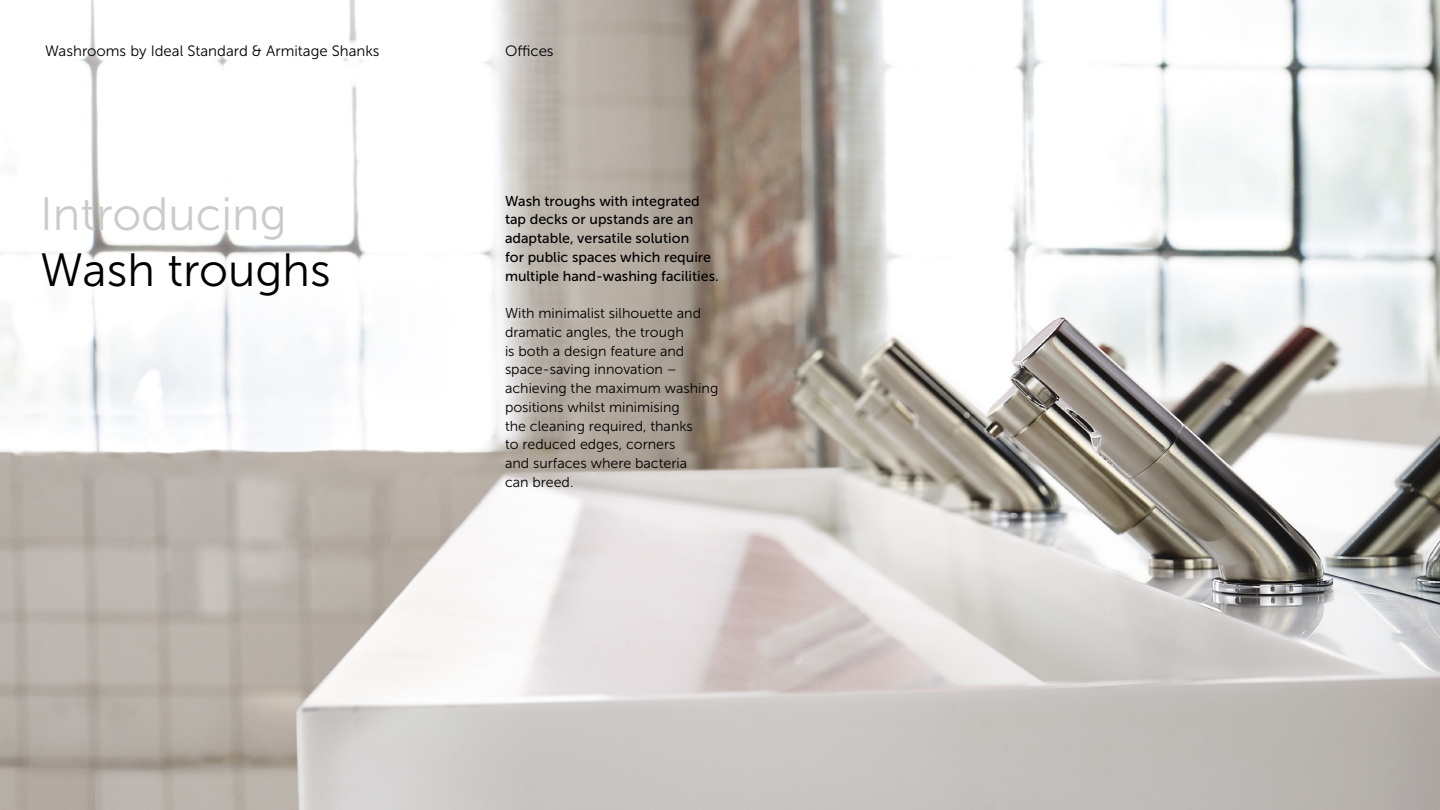
<style>
.page{position:relative;width:1440px;height:810px;background:#fff}
.page>*{position:absolute;margin:0;border:0;box-sizing:border-box;transform-origin:0 0}
.t1{font:46.5px "Museo Sans 300";color:#cbcbcb}
.t2{font:46.5px "Museo Sans 300";color:#000}
.t3{font:15px "Museo Sans 300";color:#000}
.t4{font:14.25px/18.8px "Museo Sans 300";color:#000}
.t5{font:14.25px/18.8px "Museo Sans 500";color:#000}
</style>
<div class="page">
<img style="left:0;top:0;width:1440px;height:810px">
<p class="t3" style="left:45px;top:43px;width:336px">Washrooms by Ideal Standard &amp; Armitage Shanks</p>
<p class="t3" style="left:505px;top:43px;width:50px">Offices</p>
<h1 class="t1" style="left:40px;top:189px;width:248px">Introducing</h1>
<h1 class="t2" style="left:40px;top:245px;width:292px">Wash troughs</h1>
<p class="t5" style="left:505px;top:191px;width:215px">Wash troughs with integrated tap decks or upstands are an adaptable, versatile solution<br>for public spaces which require multiple hand-washing facilities.</p>
<p class="t4" style="left:505px;top:304px;width:215px">With minimalist silhouette and dramatic angles, the trough<br>is both a design feature and space-saving innovation – achieving the maximum washing positions whilst minimising<br>the cleaning required, thanks<br>to reduced edges, corners<br>and surfaces where bacteria<br>can breed.</p>
</div>
